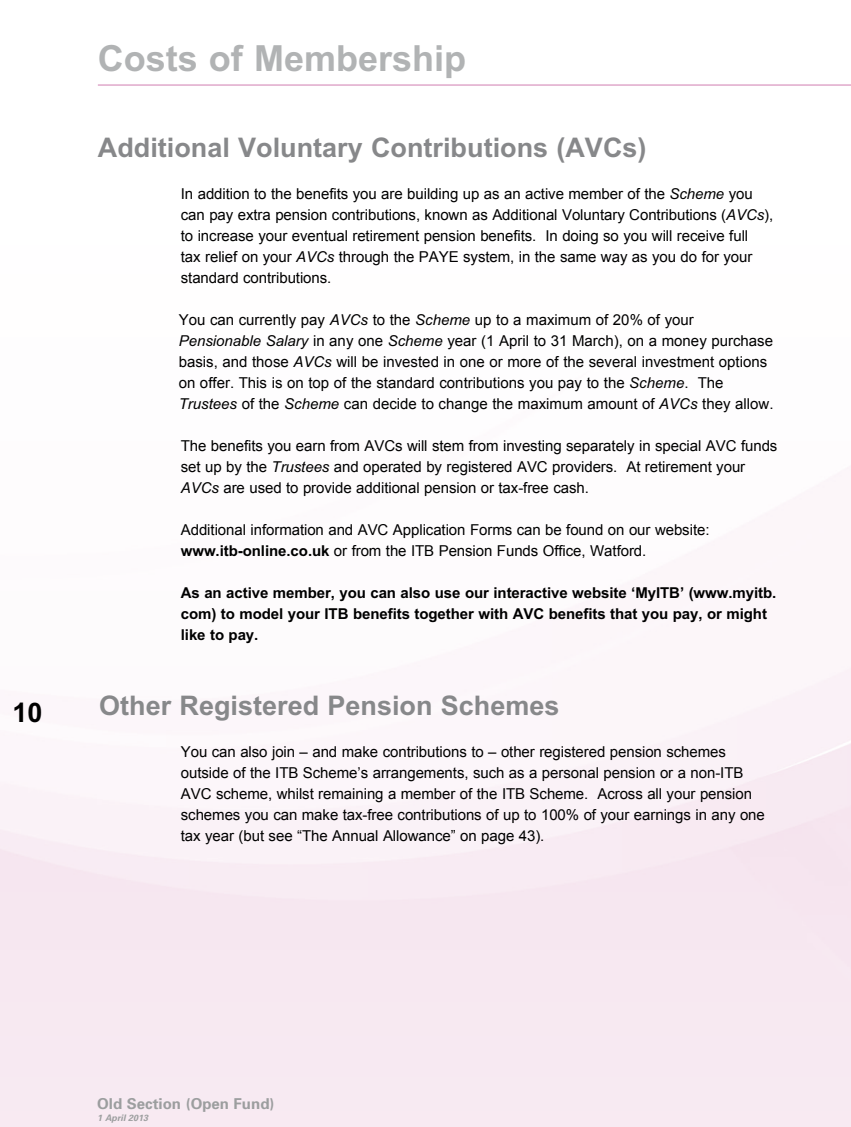
<style>
.page{position:relative;width:851px;height:1127px;background:#fff}
.page>*{position:absolute;margin:0;border:0;box-sizing:border-box;transform-origin:0 0}
.t1{font:700 36px "Arial";color:#b1b3b4}
.t2{font:700 27px "Arial";color:#87888a}
.t3{font:700 27px "Arial";color:#000}
.t4{font:15px/21px "Arial";letter-spacing:-.005em;color:#000}
.t5{font:700 15px/21px "Arial";letter-spacing:-.005em;color:#000}
.t6{font:700 15px "Univers";color:#9c9e9f}
.t7{font:italic 700 9px "Univers";color:#9c9e9f}
.s1{font-style:italic}
.s2{font-weight:700}
</style>
<div class="page">
<hr style="left:98px;top:84px;width:752px;height:2px;background:#e0a9ca">
<h2 class="t3" style="left:12px;top:697px;width:32px">10</h2>
<h1 class="t1" style="left:98px;top:38px;width:370px">Costs of Membership</h1>
<h2 class="t2" style="left:98px;top:133px;width:550px">Additional Voluntary Contributions (AVCs)</h2>
<p class="t4" style="left:181px;top:184px;width:594px">In addition to the benefits you are building up as an active member of the <span class="s1">Scheme</span> you can pay extra pension contributions, known as Additional Voluntary Contributions (<span class="s1">AVCs</span>), to increase your eventual retirement pension benefits. In doing so you will receive full<br>tax relief on your <span class="s1">AVCs</span> through the PAYE system, in the same way as you do for your standard contributions.</p>
<p class="t4" style="left:179px;top:310px;width:596px">You can currently pay <span class="s1">AVCs</span> to the <span class="s1">Scheme</span> up to a maximum of 20% of your <span class="s1">Pensionable Salary</span> in any one <span class="s1">Scheme</span> year (1 April to 31 March), on a money purchase basis, and those <span class="s1">AVCs</span> will be invested in one or more of the several investment options on offer. This is on top of the standard contributions you pay to the <span class="s1">Scheme</span>. The <span class="s1">Trustees</span> of the <span class="s1">Scheme</span> can decide to change the maximum amount of <span class="s1">AVCs</span> they allow.</p>
<p class="t4" style="left:181px;top:436px;width:598px">The benefits you earn from AVCs will stem from investing separately in special AVC funds set up by the <span class="s1">Trustees</span> and operated by registered AVC providers. At retirement your<br><span class="s1">AVCs</span> are used to provide additional pension or tax-free cash.</p>
<p class="t4" style="left:181px;top:520px;width:530px">Additional information and AVC Application Forms can be found on our website: <span class="s2">www.itb-online.co.uk</span> or from the ITB Pension Funds Office, Watford.</p>
<p class="t5" style="left:181px;top:583px;width:597px">As an active member, you can also use our interactive website ‘MyITB’ (www.myitb. com) to model your ITB benefits together with AVC benefits that you pay, or might like to pay.</p>
<h2 class="t2" style="left:99px;top:690px;width:461px">Other Registered Pension Schemes</h2>
<p class="t4" style="left:181px;top:741px;width:585px">You can also join – and make contributions to – other registered pension schemes outside of the ITB Scheme’s arrangements, such as a personal pension or a non-ITB AVC scheme, whilst remaining a member of the ITB Scheme. Across all your pension schemes you can make tax-free contributions of up to 100% of your earnings in any one tax year (but see “The Annual Allowance” on page 43).</p>
<p class="t6" style="left:97px;top:1095px;width:179px">Old Section (Open Fund)</p>
<p class="t7" style="left:97px;top:1112px;width:53px">1 April 2013</p>
</div>
